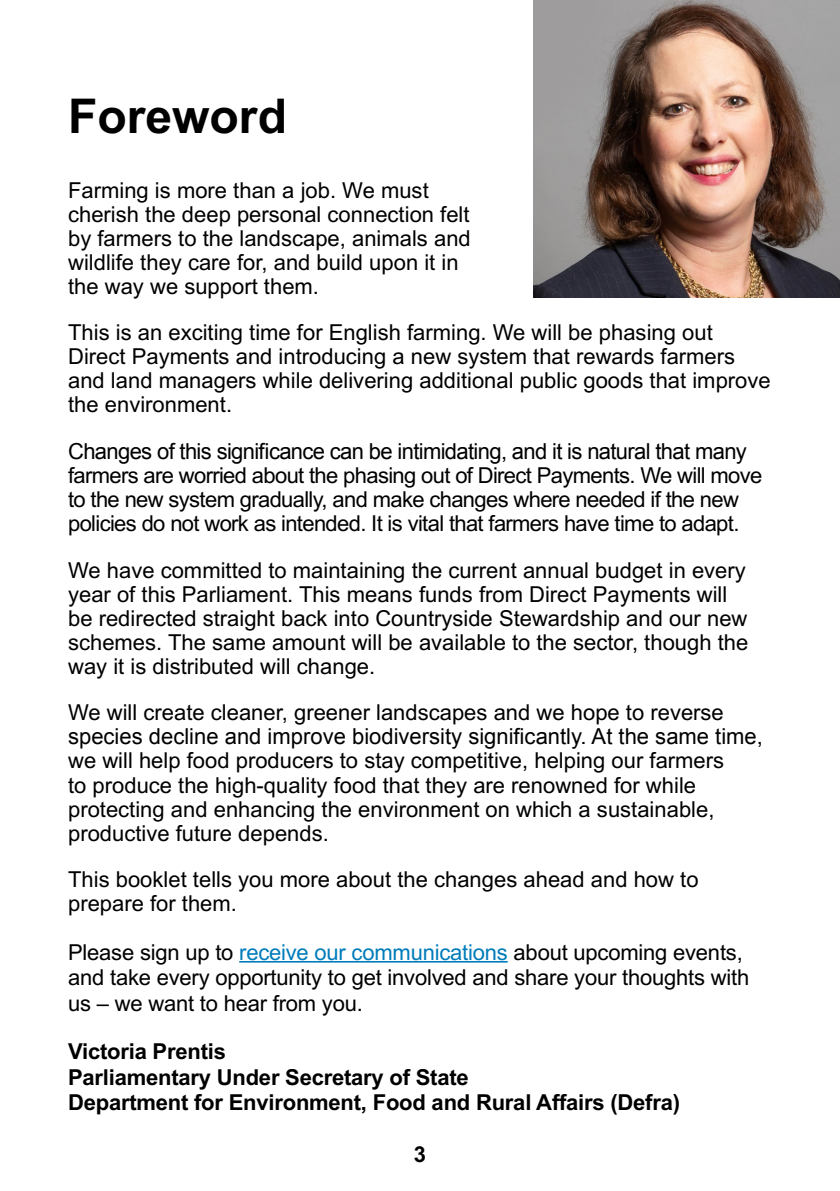
<style>
.page{position:relative;width:840px;height:1191px;background:#fff}
.page>*{position:absolute;margin:0;border:0;box-sizing:border-box;transform-origin:0 0}
.Header_1{font:700 48px "Arial";color:#000}
.Body_Text{font:22px/24px "Arial MT2";color:#000}
.Body_Text-2{font:22px/24px "Arial MT2";letter-spacing:-.03em;color:#000}
.Body_Text-3{font:700 22px "Arial";letter-spacing:-.01em;color:#000}
.s1{font-family:"Arial"}
.s2{color:#007cba}
</style>
<div class="page">
<hr style="left:239px;top:961px;width:268px;height:1px;background:#007cba">
<img style="left:533px;top:0;width:306px;height:298px">
<h1 class="Header_1" style="left:68px;top:85px;width:220px">Foreword</h1>
<p class="Body_Text" style="left:68px;top:178px;width:404px">Farming is more than a job. We must cherish the deep personal connection felt by farmers to the landscape, animals and wildlife they care for, and build upon it in the way we support them.</p>
<p class="Body_Text" style="left:68px;top:321px;width:703px">This is an exciting time for English farming. We will be phasing out Direct Payments and introducing a new system that rewards farmers and land managers while delivering additional public goods that improve the environment.</p>
<p class="Body_Text-2" style="left:68px;top:439px;width:695px"><span class="s1">Changes of this significance can be intimidating, and it is natural that many </span>farmers are worried about the phasing out of Direct Payments. We will move to the new system gradually, and make changes where needed if the new policies do not work as intended. It is vital that farmers have time to adapt.</p>
<p class="Body_Text" style="left:68px;top:558px;width:681px">We have committed to maintaining the current annual budget in every year of this Parliament. This means funds from Direct Payments will be redirected straight back into Countryside Stewardship and our new schemes. The same amount will be available to the sector, though the way it is distributed will change.</p>
<p class="Body_Text" style="left:68px;top:701px;width:696px">We will create cleaner, greener landscapes and we hope to reverse <span class="s1">species decline and improve biodiversity significantly. At the same time, </span>we will help food producers to stay competitive, helping our farmers<br>to produce the high-quality food that they are renowned for while protecting and enhancing the environment on which a sustainable, productive future depends.</p>
<p class="Body_Text" style="left:68px;top:867px;width:631px">This booklet tells you more about the changes ahead and how to prepare for them.</p>
<p class="Body_Text" style="left:68px;top:939px;width:682px;line-height:25.6px">Please sign up to <span class="s2">receive our communications</span> about upcoming events, and take every opportunity to get involved and share your thoughts with us – we want to hear from you.</p>
<p class="Body_Text-3" style="left:68px;top:1036px;width:159px">Victoria Prentis</p>
<p class="Body_Text-3" style="left:68px;top:1062px;width:402px">Parliamentary Under Secretary of State</p>
<p class="Body_Text-3" style="left:68px;top:1088px;width:613px">Department for Environment, Food and Rural Affairs (Defra)</p>
<p class="Body_Text-3" style="left:413px;top:1139px;width:14px">3</p>
</div>
